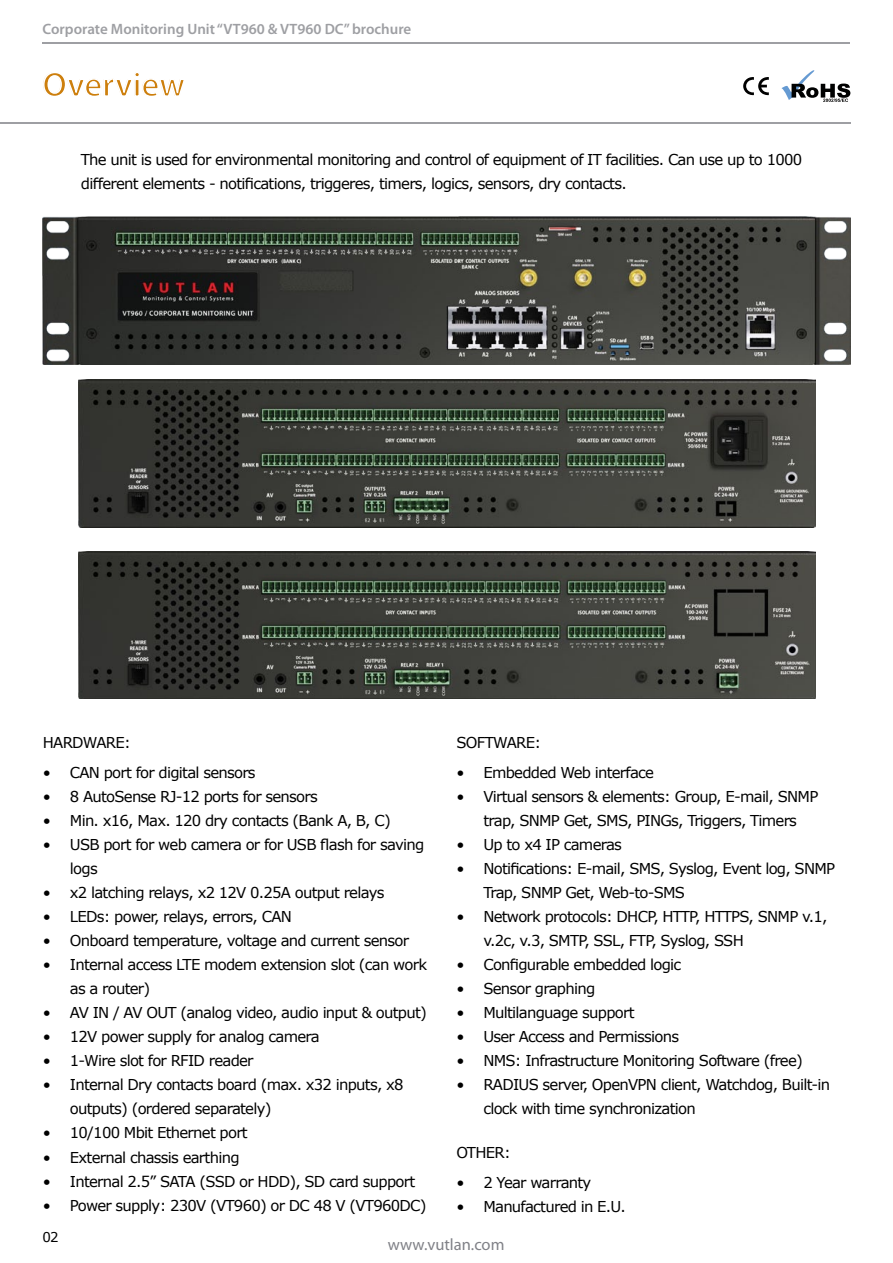
<style>
.page{position:relative;width:893px;height:1263px;background:#fff}
.page>*{position:absolute;margin:0;border:0;box-sizing:border-box;transform-origin:0 0}
.t1{font:600 34.5px "Myriad Pro";color:#cd7f0d}
.t2{font:16.5px "Myriad Pro";color:#808187}
.t3{font:15px/24px "Verdana";letter-spacing:-.05em;color:#000}
.t4{font:600 15px "Myriad Pro";color:#9e9fa3}
.t5{font:13.5px "Verdana";color:#000}
</style>
<div class="page">
<hr style="left:43px;top:42px;width:807px;height:1px;background:#9e9fa3">
<svg style="left:743px;top:77px;width:26px;height:18px"></svg>
<svg style="left:781px;top:70px;width:69px;height:32px"></svg>
<hr style="left:0;top:122px;width:850px;height:1px;background:#9e9fa3">
<img style="left:78px;top:380px;width:737px;height:148px">
<img style="left:43px;top:216px;width:808px;height:148px">
<img style="left:78px;top:551px;width:737px;height:148px">
<p class="t4" style="left:43px;top:19px;width:370px">Corporate Monitoring Unit “VT960 &amp; VT960 DC” brochure</p>
<h1 class="t1" style="left:43px;top:63px;width:144px">Overview</h1>
<p class="t3" style="left:81px;top:147px;width:723px">The unit is used for environmental monitoring and control of equipment of IT facilities. Can use up to 1000 different elements - notifications, triggeres, timers, logics, sensors, dry contacts.</p>
<p class="t3" style="left:456px;top:731px;width:86px">SOFTWARE:</p>
<p class="t3" style="left:456px;top:761px;width:199px">• Embedded Web interface</p>
<p class="t3" style="left:456px;top:785px;width:363px;text-align:center">• Virtual sensors &amp; elements: Group, E-mail, SNMP trap, SNMP Get, SMS, PINGs, Triggers, Timers</p>
<p class="t3" style="left:456px;top:833px;width:167px">• Up to x4 IP cameras</p>
<p class="t3" style="left:483px;top:857px;width:353px;text-indent:-27px">• Notifications: E-mail, SMS, Syslog, Event log, SNMP<br>Trap, SNMP Get, Web-to-SMS</p>
<p class="t3" style="left:483px;top:905px;width:346px;text-indent:-27px">• Network protocols: DHCP, HTTP, HTTPS, SNMP v.1, v.2c, v.3, SMTP, SSL, FTP, Syslog, SSH</p>
<p class="t3" style="left:456px;top:953px;width:226px">• Configurable embedded logic</p>
<p class="t3" style="left:456px;top:977px;width:140px">• Sensor graphing</p>
<p class="t3" style="left:456px;top:1001px;width:180px">• Multilanguage support</p>
<p class="t3" style="left:456px;top:1025px;width:224px">• User Access and Permissions</p>
<p class="t3" style="left:456px;top:1049px;width:348px">• NMS: Infrastructure Monitoring Software (free)</p>
<p class="t3" style="left:483px;top:1073px;width:348px;text-indent:-27px">• RADIUS server, OpenVPN client, Watchdog, Built-in clock with time synchronization</p>
<p class="t3" style="left:456px;top:1140px;width:56px">OTHER:</p>
<p class="t3" style="left:456px;top:1170px;width:137px">• 2 Year warranty</p>
<p class="t3" style="left:456px;top:1194px;width:171px">• Manufactured in E.U.</p>
<p class="t2" style="left:388px;top:1234px;width:118px">www.vutlan.com</p>
<p class="t3" style="left:43px;top:731px;width:89px">HARDWARE:</p>
<p class="t3" style="left:43px;top:761px;width:214px">• CAN port for digital sensors</p>
<p class="t3" style="left:43px;top:785px;width:276px">• 8 AutoSense RJ-12 ports for sensors</p>
<p class="t3" style="left:43px;top:809px;width:349px">• Min. x16, Max. 120 dry contacts (Bank A, B, C)</p>
<p class="t3" style="left:70px;top:833px;width:356px;text-indent:-27px">• USB port for web camera or for USB flash for saving logs</p>
<p class="t3" style="left:43px;top:881px;width:343px">• x2 latching relays, x2 12V 0.25A output relays</p>
<p class="t3" style="left:43px;top:905px;width:251px">• LEDs: power, relays, errors, CAN</p>
<p class="t3" style="left:43px;top:929px;width:368px">• Onboard temperature, voltage and current sensor</p>
<p class="t3" style="left:70px;top:953px;width:359px;text-indent:-27px">• Internal access LTE modem extension slot (can work as a router)</p>
<p class="t3" style="left:43px;top:1001px;width:386px">• AV IN / AV OUT (analog video, audio input &amp; output)</p>
<p class="t3" style="left:43px;top:1025px;width:278px">• 12V power supply for analog camera</p>
<p class="t3" style="left:43px;top:1049px;width:212px">• 1-Wire slot for RFID reader</p>
<p class="t3" style="left:70px;top:1073px;width:335px;text-indent:-27px">• Internal Dry contacts board (max. x32 inputs, x8 outputs) (ordered separately)</p>
<p class="t3" style="left:43px;top:1121px;width:206px">• 10/100 Mbit Ethernet port</p>
<p class="t3" style="left:43px;top:1145px;width:198px">• External chassis earthing</p>
<p class="t3" style="left:43px;top:1169px;width:374px">• Internal 2.5” SATA (SSD or HDD), SD card support</p>
<p class="t3" style="left:43px;top:1193px;width:385px">• Power supply: 230V (VT960) or DC 48 V (VT960DC)</p>
<p class="t5" style="left:42px;top:1227px;width:18px">02</p>
</div>
